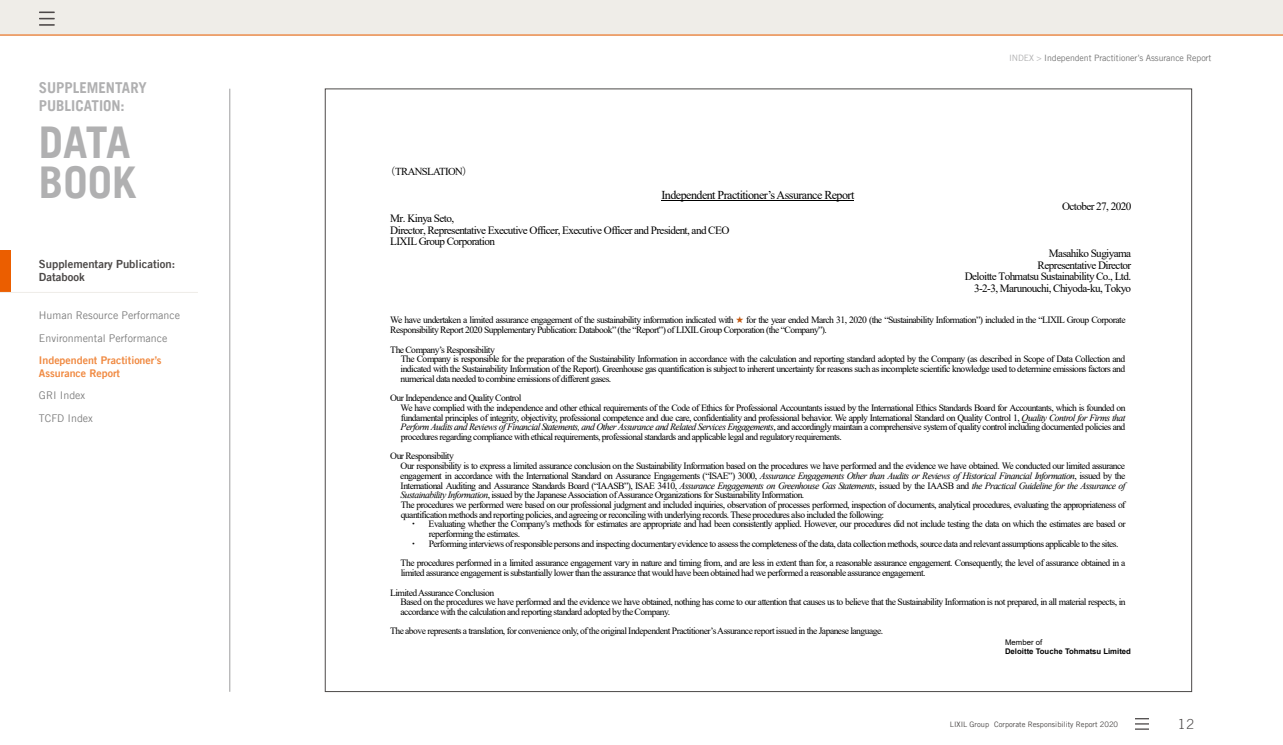
<style>
.page{position:relative;width:1283px;height:745px;background:#fff}
.page>*{position:absolute;margin:0;border:0;box-sizing:border-box;transform-origin:0 0}
.t1{font:700 43.75px/39.9px "Trade Gothic LT";color:#b0b0b1}
.t2{font:700 15px/17.8px "Trade Gothic LT";letter-spacing:-.005em;color:#b0b0b1}
.t3{font:300 13.75px "Trade Gothic LT";color:#4c4948}
.t4{font:12px "Times New Roman";letter-spacing:-.045em;color:#000}
.t5{font:11.25px/13.2px "Trade Gothic LT Bold Two";color:#4c4948}
.t6{font:11.12px/11.6px "Times New Roman";letter-spacing:-.05em;color:#000}
.t7{font:10.62px/22.5px "Trade Gothic LT";color:#808080}
.t8{font:10.62px/12.8px "Trade Gothic LT Bold Two";color:#f08a42}
.t9{font:10.62px "Times New Roman";letter-spacing:-.055em;color:#000}
.t10{font:9.62px/9.8px "Times New Roman";letter-spacing:-.055em;color:#000}
.t11{font:9.62px "MS P Mincho";color:#000}
.t12{font:8.75px "Trade Gothic LT";letter-spacing:-.01em;color:#767676}
.t13{font:700 7.75px "Arial";color:#000}
.t14{font:7.75px "Arial";color:#000}
.t15{font:7.5px "Trade Gothic LT";color:#4c4948}
.s1{font-family:"MS P Mincho"}
.s2{color:#b0b0b1}
.s3{color:#c45911}
.s4{font-style:italic}
</style>
<div class="page">
<svg style="left:1135px;top:718px;width:13px;height:11px"></svg>
<div style="left:0;top:0;width:1283px;height:35px;background:#efede8"></div>
<hr style="left:0;top:35px;width:1283px;height:1px;background:#eb5e00">
<svg style="left:39px;top:12px;width:16px;height:14px"></svg>
<div style="left:0;top:250px;width:11px;height:42px;background:#eb5e00"></div>
<hr style="left:0;top:292px;width:198px;height:1px;background:#efede8">
<hr style="left:229px;top:89px;width:1px;height:602px;background:#b0b0b1">
<div style="left:325px;top:89px;width:867px;height:602px;background:#fff;border:1px solid #4c4948"></div>
<hr style="left:661px;top:200px;width:193px;height:1px;background:#000">
<h2 class="t2" style="left:39px;top:79px;width:109px">SUPPLEMENTARY<br>PUBLICATION:</h2>
<h1 class="t1" style="left:39px;top:121px;width:99px">DATA<br>BOOK</h1>
<p class="t5" style="left:39px;top:257px;width:138px">Supplementary Publication:<br>Databook</p>
<p class="t7" style="left:39px;top:303px;width:143px">Human Resource Performance<br>Environmental Performance</p>
<p class="t8" style="left:39px;top:353px;width:124px">Independent Practitioner s’<br>Assurance Report</p>
<p class="t7" style="left:39px;top:384px;width:56px">GRI Index<br>TCFD Index</p>
<p class="t9" style="left:390px;top:164px;width:79px"><span class="s1">（</span>TRANSLATION<span class="s1">(</span></p>
<p class="t12" style="left:1009px;top:52px;width:204px"><span class="s2">INDEX &gt;</span> Independent Practitioner s’ Assurance Report</p>
<p class="t4" style="left:661px;top:186px;width:194px">Independent Practitioner’sAssurance Report</p>
<p class="t6" style="left:1062px;top:200px;width:71px">October 27, 2020</p>
<p class="t6" style="left:390px;top:212px;width:340px">Mr. Kinya Seto,<br>Director, Representative Executive Officer, Executive Officer and President, and CEO<br>LIXIL Group Corporation</p>
<p class="t6" style="left:964px;top:247px;width:168px;text-align:right">Masahiko Sugiyama<br>Representative Director<br>Deloitte Tohmatsu Sustainability Co., Ltd.<br>3-2-3, Marunouchi, Chiyoda-ku, Tokyo</p>
<p class="t10" style="left:390px;top:315px;width:737px">We have undertaken a limited assurance engagement of the sustainability information indicated with <span class="s3">★</span> for the year ended March 31, 2020 (the “Sustainability Information”) included in the “LIXIL Group Corporate<br>Responsibility Report 2020 Supplementary Publication: Databook” (the “Report”) of LIXILGroup Corporation (the “Company .(“</p>
<p class="t10" style="left:400px;top:344px;width:726px;text-indent:-10px">The Company’s Responsibility<br>The Company is responsible for the preparation of the Sustainability Information in accordance with the calculation and reporting standard adopted by the Company (as described in Scope of Data Collection and indicated with the Sustainability Information of the Report .) Greenhouse gas quantification is subject to inherent uncertainty for reasons such as incomplete scientific knowledge used to determine emissions factors and numerical data needed to combine emissions of different gases.</p>
<p class="t10" style="left:400px;top:392px;width:726px;text-indent:-10px">Our Independence and Quality Control<br>We have complied with the independence and other ethical requirements of the Code of Ethics for Professional Accountants issued by the International Ethics Standards Board for Accountants, which is founded on fundamental principles of integrity, objectivity, professional competence and due care, confidentiality and professional behavior. We apply International Standard on Quality Control 1, <span class="s4">Quality Control for Firms that Perform Audits and Reviews ofFinancial Statements, and Other Assurance and Related Services Engagements</span>, and accordingly maintain a comprehensive system of quality control including documented policies and procedures regarding compliance with ethical requirements, professional standards and applicable legal and regulatory requirements.</p>
<p class="t10" style="left:400px;top:450px;width:727px;text-indent:-10px">Our Responsibility<br>Our responsibility is to express a limited assurance conclusion on the Sustainability Information based on the procedures we have performed and the evidence we have obtained. We conducted our limited assurance engagement in accordance with the International Standard on Assurance Engagements (“ISAE”) 3000, <span class="s4">Assurance Engagements Other than Audits or Reviews of Historical Financial Information</span>, issued by the International Auditing and Assurance Standards Board (“IAASB”), ISAE 3410, <span class="s4">Assurance Engagements on Greenhouse Gas Statements</span>, issued by the IAASB and <span class="s4">the Practical Guideline for the Assurance of Sustainability Information</span>, issued by the JapaneseAssociation ofAssurance Organizations for Sustainability Information.<br>The procedures we performed were based on our professional judgment and included inquiries, observation of processes performed, inspection of documents, analytical procedures, evaluating the appropriateness of quantification methods and reporting policies, and agreeing or reconciling with underlying records. These procedures also included the following:</p>
<p class="t10" style="left:429px;top:518px;width:698px">Evaluating whether the Company s’ methods for estimates are appropriate and had been consistently applied. However, our procedures did not include testing the data on which the estimates are based or</p>
<p class="t11" style="left:411px;top:519px;width:6px">・</p>
<p class="t10" style="left:429px;top:528px;width:691px">reperforming the estimates.<br>Performing interviews of responsible persons and inspecting documentary evidence to assess the completeness of the data, data collection methods, source data and relevant assumptions applicable to the sites.</p>
<p class="t11" style="left:411px;top:538px;width:6px">・</p>
<p class="t10" style="left:400px;top:557px;width:726px">The procedures performed in a limited assurance engagement vary in nature and timing from, and are less in extent than for a, reasonable assurance engagement. Consequently, the level of assurance obtained in a limited assurance engagement is substantially lower than the assurance that would have been obtained had we performed a reasonable assurance engagement.</p>
<p class="t10" style="left:400px;top:586px;width:726px;text-indent:-10px">LimitedAssurance Conclusion<br>Based on the procedures we have performed and the evidence we have obtained, nothing has come to our attention that causes us to believe that the Sustainability Information is not prepared, in all material respects, in accordance with the calculation and reporting standard adopted by the Company.</p>
<p class="t10" style="left:390px;top:625px;width:495px">The above represents a translation, for convenience only, of the original Independent Practitioner’sAssurance report issued in the Japanese language.</p>
<p class="t14" style="left:1005px;top:636px;width:39px">Member of</p>
<p class="t13" style="left:1005px;top:645px;width:127px">Deloitte Touche Tohmatsu Limited</p>
<p class="t15" style="left:950px;top:719px;width:41px">LIXIL Group</p>
<p class="t15" style="left:994px;top:719px;width:125px">Corporate Responsibility Report 2020</p>
<h3 class="t3" style="left:1178px;top:715px;width:18px">12</h3>
</div>
